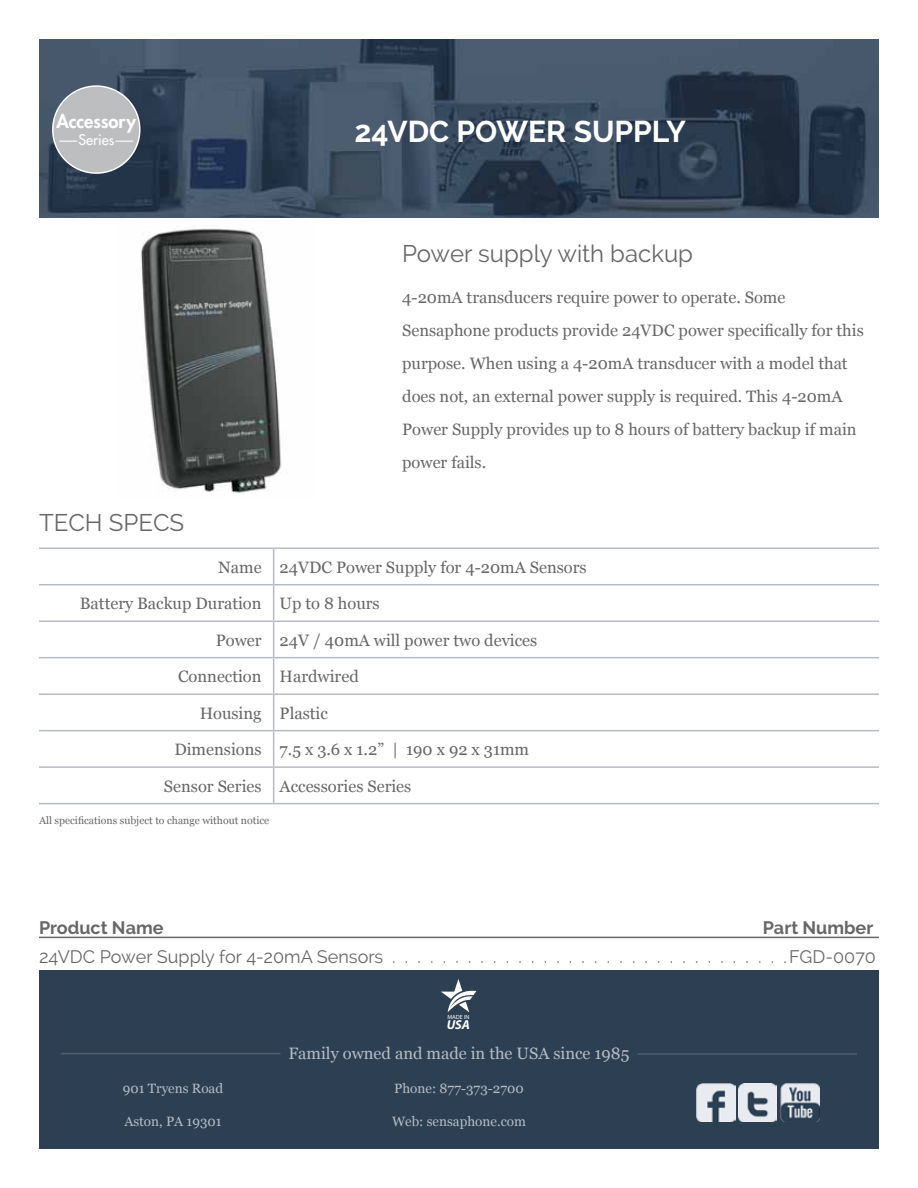
<style>
.page{position:relative;width:918px;height:1188px;background:#fff}
.page>*{position:absolute;margin:0;border:0;box-sizing:border-box;transform-origin:0 0}
.t1{font:700 30px "Raleway";color:#fff}
.t2{font:24px "Raleway";color:#666767}
.t3{font:800 18.3px "Futura";color:#fff}
.t4{font:18px "Raleway";color:#666767}
.t5{font:700 18px "Raleway";color:#666767}
.t6{font:16.5px/33px "Georgia";color:#666767}
.t7{font:16.5px "Georgia";color:#b6bcc4}
.t8{font:14.4px "Futura";color:#fff}
.t9{font:13.5px "Georgia";color:#b6bcc4}
.t10{font:italic 700 13.05px "Myriad Pro";color:#fff}
.t11{font:10.5px "Georgia";color:#666767}
.t12{font:6px "Myriad Pro";color:#fff}
</style>
<div class="page">
<div style="left:39px;top:970px;width:840px;height:179px;background:#2d3f53"></div>
<svg style="left:441px;top:979px;width:35px;height:33px"></svg>
<hr style="left:61px;top:1053px;width:219px;height:1px;background:#505f6f">
<hr style="left:637px;top:1053px;width:220px;height:2px;background:#505f6f">
<img style="left:697px;top:1084px;width:38px;height:38px">
<img style="left:738px;top:1084px;width:39px;height:38px">
<img style="left:781px;top:1083px;width:39px;height:39px">
<img style="left:39px;top:39px;width:840px;height:179px">
<hr style="left:273px;top:549px;width:1px;height:35px;background:#b6bcc4">
<hr style="left:39px;top:584px;width:235px;height:1px;background:#b6bcc4">
<hr style="left:274px;top:584px;width:605px;height:1px;background:#b6bcc4">
<hr style="left:273px;top:585px;width:1px;height:35px;background:#b6bcc4">
<hr style="left:39px;top:620px;width:235px;height:2px;background:#b6bcc4">
<hr style="left:274px;top:620px;width:605px;height:2px;background:#b6bcc4">
<hr style="left:273px;top:622px;width:1px;height:35px;background:#b6bcc4">
<hr style="left:39px;top:657px;width:235px;height:1px;background:#b6bcc4">
<hr style="left:274px;top:657px;width:605px;height:1px;background:#b6bcc4">
<hr style="left:273px;top:658px;width:1px;height:35px;background:#b6bcc4">
<hr style="left:39px;top:693px;width:235px;height:2px;background:#b6bcc4">
<hr style="left:274px;top:693px;width:605px;height:2px;background:#b6bcc4">
<hr style="left:273px;top:695px;width:1px;height:35px;background:#b6bcc4">
<hr style="left:39px;top:730px;width:235px;height:1px;background:#b6bcc4">
<hr style="left:274px;top:730px;width:605px;height:1px;background:#b6bcc4">
<hr style="left:273px;top:731px;width:1px;height:35px;background:#b6bcc4">
<hr style="left:39px;top:766px;width:235px;height:2px;background:#b6bcc4">
<hr style="left:274px;top:766px;width:605px;height:2px;background:#b6bcc4">
<hr style="left:273px;top:768px;width:1px;height:35px;background:#b6bcc4">
<hr style="left:39px;top:803px;width:235px;height:1px;background:#b6bcc4">
<hr style="left:274px;top:803px;width:605px;height:1px;background:#b6bcc4">
<hr style="left:39px;top:548px;width:235px;height:1px;background:#b6bcc4">
<hr style="left:274px;top:548px;width:605px;height:1px;background:#b6bcc4">
<svg style="left:54px;top:88px;width:84px;height:84px;background:#a9adb2"></svg>
<div style="left:52px;top:85px;width:89px;height:89px;border:2px solid #fff;border-radius:50%"></div>
<hr style="left:39px;top:937px;width:840px;height:1px;background:#666767">
<img style="left:141px;top:228px;width:146px;height:265px">
<p class="t3" style="left:56px;top:109px;width:81px">Accessory</p>
<p class="t8" style="left:78px;top:130px;width:37px">Series</p>
<h2 class="t2" style="left:39px;top:509px;width:147px">TECH SPECS</h2>
<h1 class="t1" style="left:354px;top:114px;width:333px">24VDC POWER SUPPLY</h1>
<h2 class="t2" style="left:402px;top:240px;width:292px">Power supply with backup</h2>
<p class="t6" style="left:402px;top:281px;width:463px">4-20mA transducers require power to operate. Some Sensaphone products provide 24VDC power specifically for this purpose. When using a 4-20mA transducer with a model that does not, an external power supply is required. This 4-20mA Power Supply provides up to 8 hours of battery backup if main power fails.</p>
<p class="t6" style="left:218px;top:550px;width:370px">Name 24VDC Power Supply for 4-20mA Sensors</p>
<p class="t6" style="left:80px;top:587px;width:301px">Battery Backup Duration Up to 8 hours</p>
<p class="t6" style="left:216px;top:623px;width:323px">Power 24V / 40mA will power two devices</p>
<p class="t6" style="left:178px;top:660px;width:182px">Connection Hardwired</p>
<p class="t6" style="left:200px;top:696px;width:130px">Housing Plastic</p>
<p class="t6" style="left:174px;top:733px;width:356px">Dimensions 7.5 x 3.6 x 1.2” | 190 x 92 x 31mm</p>
<p class="t6" style="left:164px;top:769px;width:249px">Sensor Series Accessories Series</p>
<p class="t11" style="left:39px;top:814px;width:232px">All specifications subject to change without notice</p>
<p class="t5" style="left:39px;top:917px;width:126px">Product Name</p>
<p class="t5" style="left:763px;top:917px;width:112px">Part Number</p>
<p class="t4" style="left:39px;top:946px;width:346px">24VDC Power Supply for 4-20mA Sensors</p>
<p class="t4" style="left:789px;top:946px;width:88px">FGD-0070</p>
<p class="t9" style="left:123px;top:1081px;width:102px">901 Tryens Road</p>
<p class="t9" style="left:124px;top:1114px;width:99px">Aston, PA 19301</p>
<p class="t12" style="left:447px;top:1013px;width:24px">MADE IN</p>
<p class="t10" style="left:447px;top:1016px;width:25px">USA</p>
<p class="t7" style="left:288px;top:1044px;width:343px">Family owned and made in the USA since 1985</p>
<p class="t9" style="left:394px;top:1081px;width:131px">Phone: 877-373-2700</p>
<p class="t9" style="left:392px;top:1114px;width:135px">Web: sensaphone.com</p>
</div>
